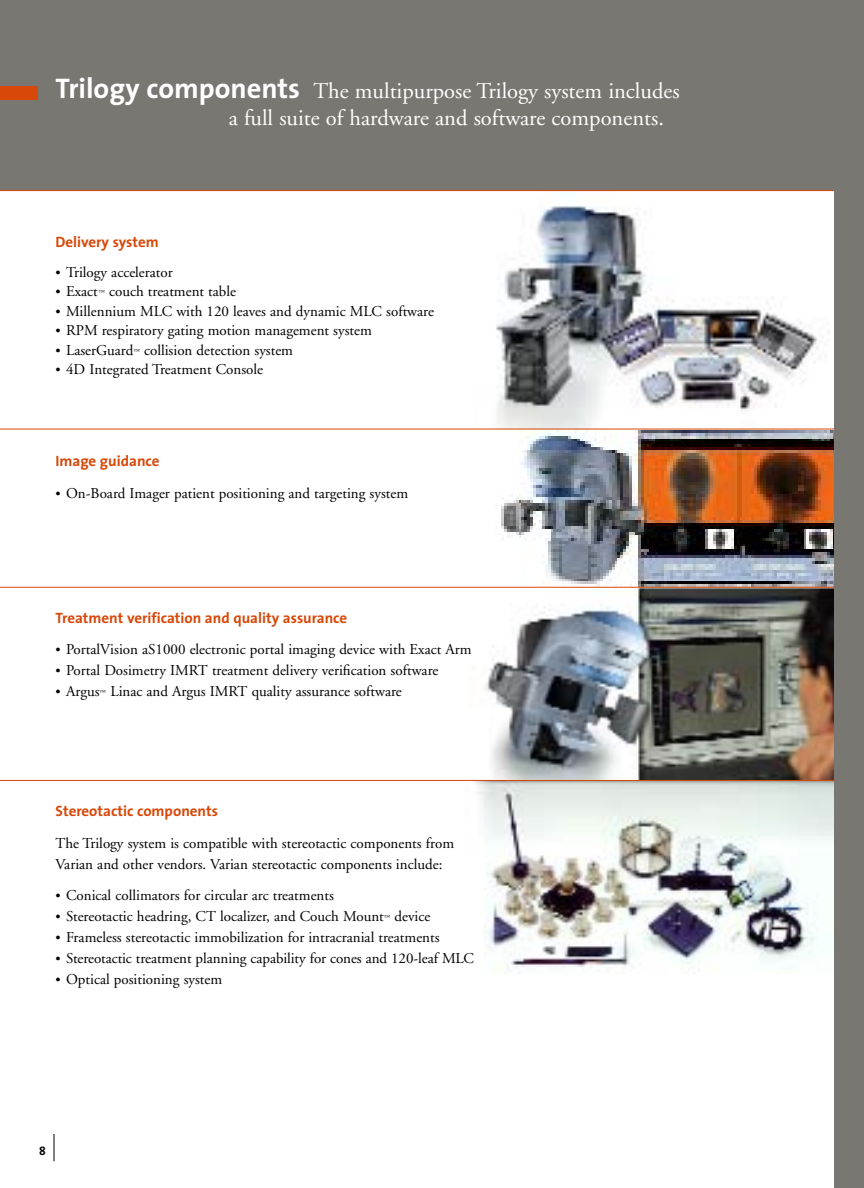
<style>
.page{position:relative;width:864px;height:1188px;background:#fff}
.page>*{position:absolute;margin:0;border:0;box-sizing:border-box;transform-origin:0 0}
.t1{font:22.5px/27px "Adobe Garamond";color:#fff}
.t2{font:15px/21px "Adobe Garamond";color:#000}
.t3{font:700 15px "The Sans";color:#d74809}
.t4{font:700 12px "The Sans";color:#000}
.t5{font:6px "Adobe Garamond";color:#000}
.s1{font-family:"The Sans";font-weight:700;font-size:28.5px}
.s2{font-size:13.5px}
</style>
<div class="page">
<img style="left:473px;top:430px;width:361px;height:157px">
<img style="left:408px;top:191px;width:426px;height:238px">
<img style="left:484px;top:588px;width:350px;height:192px">
<svg style="left:54px;top:1134px;width:1px;height:27px"></svg>
<img style="left:473px;top:781px;width:361px;height:192px">
<div style="left:0;top:0;width:864px;height:191px;background:#797771"></div>
<div style="left:0;top:86px;width:38px;height:14px;background:#d74809"></div>
<hr style="left:0;top:190px;width:851px;height:1px;background:#d74809">
<div style="left:834px;top:178px;width:30px;height:1010px;background:#797771"></div>
<hr style="left:0;top:587px;width:834px;height:1px;background:#d74809">
<hr style="left:0;top:429px;width:834px;height:1px;background:#d74809">
<hr style="left:0;top:780px;width:834px;height:1px;background:#d74809">
<h1 class="t1" style="left:229px;top:79px;width:452px;text-indent:-173px"><span class="s1">Trilogy components</span> The multipurpose Trilogy system includes a full suite of hardware and software components.</h1>
<p class="t3" style="left:56px;top:236px;width:105px">Delivery system</p>
<p class="t2" style="left:56px;top:263px;width:119px"><span class="s2">•</span> Trilogy accelerator</p>
<p class="t2" style="left:56px;top:282px;width:44px"><span class="s2">•</span> Exact</p>
<p class="t5" style="left:98px;top:290px;width:8px">™</p>
<p class="t2" style="left:109px;top:282px;width:129px">couch treatment table</p>
<p class="t2" style="left:56px;top:302px;width:380px"><span class="s2">•</span> Millennium MLC with 120 leaves and dynamic MLC software</p>
<p class="t2" style="left:56px;top:321px;width:318px"><span class="s2">•</span> RPM respiratory gating motion management system</p>
<p class="t2" style="left:56px;top:341px;width:79px"><span class="s2">•</span> LaserGuard</p>
<p class="t5" style="left:133px;top:348px;width:8px">™</p>
<p class="t2" style="left:144px;top:341px;width:150px">collision detection system</p>
<p class="t2" style="left:56px;top:360px;width:209px"><span class="s2">•</span> 4D Integrated Treatment Console</p>
<p class="t3" style="left:56px;top:455px;width:106px">Image guidance</p>
<p class="t2" style="left:56px;top:484px;width:354px"><span class="s2">•</span> On-Board Imager patient positioning and targeting system</p>
<p class="t3" style="left:56px;top:612px;width:293px">Treatment verification and quality assurance</p>
<p class="t2" style="left:56px;top:640px;width:418px"><span class="s2">•</span> PortalVision aS1000 electronic portal imaging device with Exact Arm</p>
<p class="t2" style="left:56px;top:661px;width:384px"><span class="s2">•</span> Portal Dosimetry IMRT treatment delivery verification software</p>
<p class="t2" style="left:56px;top:682px;width:46px"><span class="s2">•</span> Argus</p>
<p class="t5" style="left:100px;top:690px;width:8px">™</p>
<p class="t2" style="left:110px;top:682px;width:293px">Linac and Argus IMRT quality assurance software</p>
<p class="t3" style="left:56px;top:805px;width:164px">Stereotactic components</p>
<p class="t2" style="left:56px;top:834px;width:400px">The Trilogy system is compatible with stereotactic components from<br>Varian and other vendors. Varian stereotactic components include:</p>
<p class="t2" style="left:56px;top:886px;width:280px"><span class="s2">•</span> Conical collimators for circular arc treatments</p>
<p class="t2" style="left:56px;top:907px;width:330px"><span class="s2">•</span> Stereotactic headring, CT localizer, and Couch Mount</p>
<p class="t5" style="left:384px;top:915px;width:8px">™</p>
<p class="t2" style="left:394px;top:907px;width:37px">device</p>
<p class="t2" style="left:56px;top:928px;width:386px"><span class="s2">•</span> Frameless stereotactic immobilization for intracranial treatments</p>
<p class="t2" style="left:56px;top:949px;width:420px"><span class="s2">•</span> Stereotactic treatment planning capability for cones and 120-leaf MLC</p>
<p class="t2" style="left:56px;top:970px;width:168px"><span class="s2">•</span> Optical positioning system</p>
<p class="t4" style="left:39px;top:1146px;width:8px">8</p>
</div>
